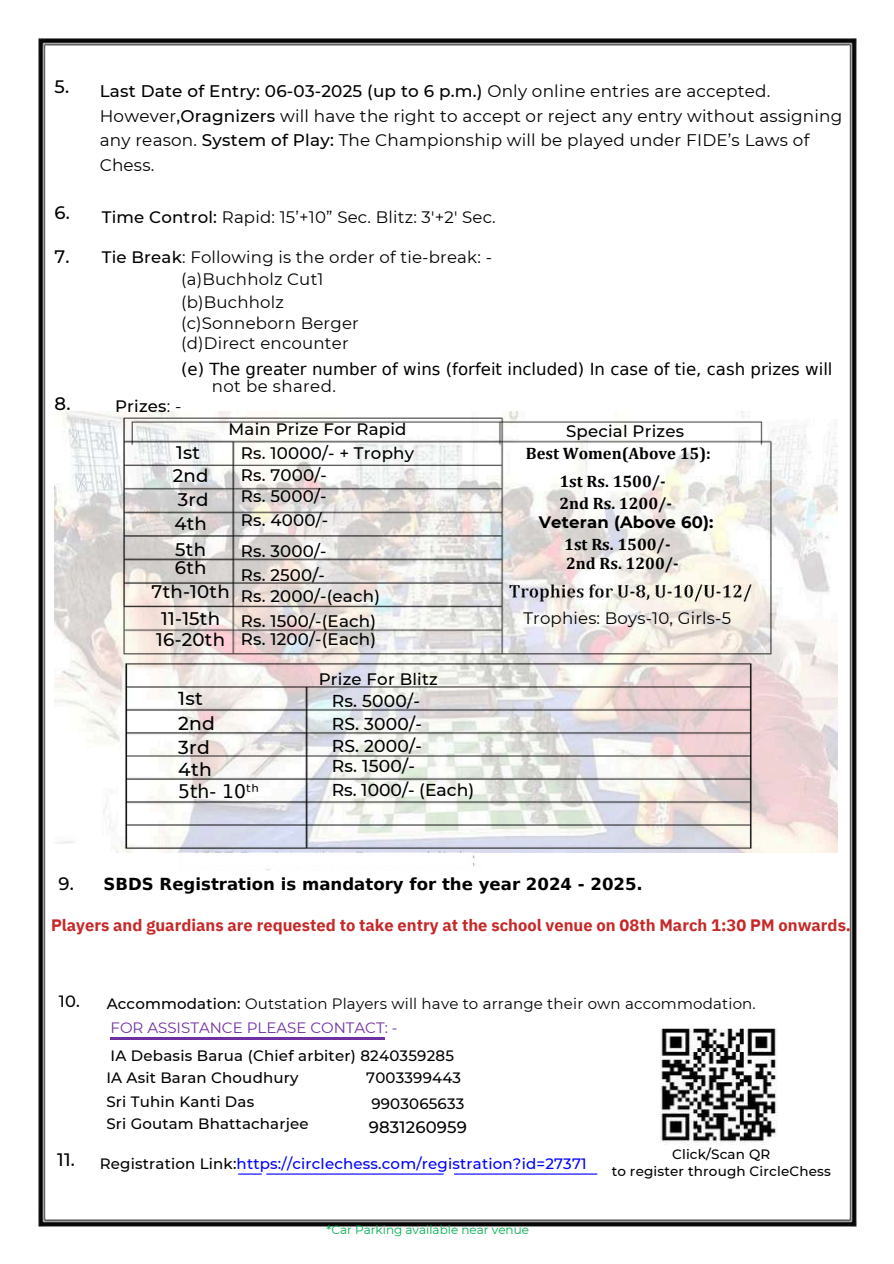
<style>
.page{position:relative;width:894px;height:1264px;background:#fff}
.page>*{position:absolute;margin:0;border:0;box-sizing:border-box;transform-origin:0 0}
.t1{font:500 18.75px/24.8px "Montserrat";letter-spacing:.01em;color:#000}
.t2{font:18.75px "DejaVu Sans";color:#000}
.t3{font:500 18.15px/24.5px "Montserrat";letter-spacing:.01em;color:#000}
.t4{font:500 18px "Montserrat";color:#000}
.t5{font:500 17.1px/22.2px "Montserrat";letter-spacing:.01em;color:#000}
.t6{font:16.8px/24.8px "Montserrat";letter-spacing:.01em;color:#000}
.t7{font:500 16.65px/21.3px "Montserrat";letter-spacing:.01em;color:#000}
.t8{font:16.5px/21.5px "Montserrat";letter-spacing:.01em;color:#000}
.t9{font:700 16.5px "IBM Plex Sans";color:#c62828}
.t10{font:16.5px "DejaVu Sans";color:#000}
.t11{font:700 16.5px/27.9px "Cambria";color:#000}
.t12{font:500 16.5px "Montserrat";letter-spacing:.01em;color:#000}
.t13{font:700 16.5px "DejaVu Sans";color:#000}
.t14{font:700 16.5px "Montserrat";letter-spacing:.01em;color:#000}
.t15{font:500 15px/22.2px "Montserrat";letter-spacing:.01em;color:#000}
.t16{font:15px/23.7px "Montserrat";letter-spacing:.01em;color:#000}
.t17{font:500 15px "Montserrat";letter-spacing:.01em;color:#00f}
.t18{font:500 13.5px/16.8px "Montserrat";letter-spacing:.01em;color:#000;text-align:center}
.t19{font:12px "Montserrat";color:#00b050}
.s1{font-weight:500}
.s2{font-weight:400}
.s3{font-weight:500;font-size:16.35px}
.s4{color:#7030a0}
.s5{color:#000}
</style>
<div class="page">
<img style="left:38px;top:38px;width:819px;height:1189px">
<img style="left:118px;top:661px;width:641px;height:194px">
<img style="left:116px;top:410px;width:662px;height:251px">
<img style="left:178px;top:840px;width:317px;height:41px">
<img style="left:111px;top:1037px;width:273px;height:2px">
<img style="left:172px;top:845px;width:308px;height:31px">
<svg style="left:244px;top:943px;width:149px;height:49px"></svg>
<svg style="left:157px;top:882px;width:280px;height:14px"></svg>
<svg style="left:111px;top:909px;width:211px;height:19px"></svg>
<svg style="left:418px;top:935px;width:320px;height:57px"></svg>
<img style="left:652px;top:1021px;width:133px;height:124px">
<svg style="left:238px;top:1173px;width:359px;height:1px"></svg>
<p class="t4" style="left:55px;top:76px;width:16px">5.</p>
<p class="t4" style="left:55px;top:201px;width:17px">6.</p>
<p class="t4" style="left:55px;top:245px;width:17px">7.</p>
<p class="t4" style="left:55px;top:393px;width:17px">8.</p>
<p class="t6" style="left:100px;top:78px;width:743px"><span class="s1">Last Date of Entry: 06-03-2025 (up to 6 p.m.)</span> Only online entries are accepted.<br>However<span class="s1">,Oragnizers</span> will have the right to accept or reject any entry without assigning any reason. <span class="s1">System of Play:</span> The Championship will be played under FIDE’s Laws of Chess.</p>
<p class="t8" style="left:102px;top:206px;width:395px"><span class="s1">Time Control:</span> Rapid: 15’+10” Sec. Blitz: 3'+2' Sec.</p>
<p class="t8" style="left:181px;top:246px;width:312px;text-indent:-79px"><span class="s1">Tie Break</span>: Following is the order of tie-break: - (a)Buchholz Cut1<br>(b)Buchholz<br>(c)Sonneborn Berger<br>(d)Direct encounter</p>
<p class="t10" style="left:181px;top:360px;width:652px">(e) The greater number of wins (forfeit included) In case of tie, cash prizes will</p>
<p class="t8" style="left:212px;top:375px;width:126px">not be shared.</p>
<p class="t12" style="left:115px;top:396px;width:68px">Prizes<span class="s2">: -</span></p>
<p class="t12" style="left:228px;top:419px;width:179px">Main Prize For Rapid</p>
<p class="t12" style="left:566px;top:421px;width:119px">Special Prizes</p>
<p class="t3" style="left:173px;top:440px;width:37px">1st<br>2nd<br>3rd<br>4th<br>5th</p>
<p class="t3" style="left:152px;top:556px;width:80px;line-height:23.4px;text-align:center">6th<br>7th-10th</p>
<p class="t3" style="left:156px;top:608px;width:70px;line-height:20.5px">11-15th<br>16-20th</p>
<p class="t7" style="left:241px;top:443px;width:175px">Rs. 10000/- + Trophy<br>Rs. 7000/-<br>Rs. 5000/-</p>
<p class="t7" style="left:241px;top:504px;width:89px;line-height:31.5px">Rs. 4000/-<br>Rs. 3000/-</p>
<p class="t7" style="left:241px;top:564px;width:141px">Rs. 2500/-<br>Rs. 2000/-(each)</p>
<p class="t7" style="left:241px;top:612px;width:137px;line-height:18px">Rs. 1500/-(Each)<br>Rs. 1200/-(Each)</p>
<p class="t1" style="left:178px;top:685px;width:38px">1st<br>2nd<br>3rd</p>
<p class="t1" style="left:178px;top:756px;width:35px">4th</p>
<p class="t2" style="left:178px;top:780px;width:82px">5th- 10ᵗʰ</p>
<p class="t12" style="left:319px;top:668px;width:120px">Prize For Blitz</p>
<p class="t5" style="left:331px;top:690px;width:92px">Rs. 5000/-<br>RS. 3000/-<br>RS. 2000/-</p>
<p class="t5" style="left:331px;top:753px;width:144px;line-height:24.5px">Rs. 1500/-<br>Rs. 1000/- (Each)</p>
<p class="t11" style="left:559px;top:439px;width:153px;text-indent:-34px">Best Women(Above 15):<br>1st Rs. 1500/-</p>
<p class="t11" style="left:559px;top:489px;width:114px">2nd Rs. 1200/-</p>
<p class="t14" style="left:538px;top:512px;width:176px">Veteran (Above 60):</p>
<p class="t11" style="left:564px;top:533px;width:116px;line-height:19.8px">1st Rs. 1500/-<br>2nd Rs. 1200/-</p>
<p class="t8" style="left:523px;top:607px;width:209px">Trophies: Boys-10, Girls-5</p>
<p class="t4" style="left:58px;top:873px;width:17px">9.</p>
<p class="t13" style="left:104px;top:874px;width:540px">SBDS Registration is mandatory for the year 2024 - 2025.</p>
<p class="t9" style="left:51px;top:914px;width:801px">Players and guardians are requested to take entry at the school venue on 08th March 1:30 PM onwards.</p>
<p class="t16" style="left:110px;top:991px;width:646px;text-indent:-52px"><span class="s3">10.</span> <span class="s1">Accommodation:</span> Outstation Players will have to arrange their own accommodation.<br><span class="s4">FOR ASSISTANCE PLEASE CONTACT: -</span></p>
<p class="t15" style="left:106px;top:1044px;width:349px">IA Debasis Barua (Chief arbiter) 8240359285<br>IA Asit Baran Choudhury</p>
<p class="t15" style="left:366px;top:1066px;width:96px">7003399443</p>
<p class="t4" style="left:57px;top:1148px;width:19px">11.</p>
<p class="t15" style="left:106px;top:1089px;width:204px">Sri Tuhin Kanti Das<br>Sri Goutam Bhattacharjee</p>
<p class="t15" style="left:371px;top:1092px;width:94px">9903065633</p>
<p class="t12" style="left:368px;top:1116px;width:100px">9831260959</p>
<p class="t17" style="left:100px;top:1154px;width:488px"><span class="s5">Registration Link:</span>https://circlechess.com/registration?id=27371</p>
<p class="t19" style="left:326px;top:1222px;width:204px"><span class="s1">*</span>Car Parking available near venue</p>
<p class="t18" style="left:611px;top:1145px;width:221px">Click/Scan QR<br>to register through CircleChess</p>
</div>
